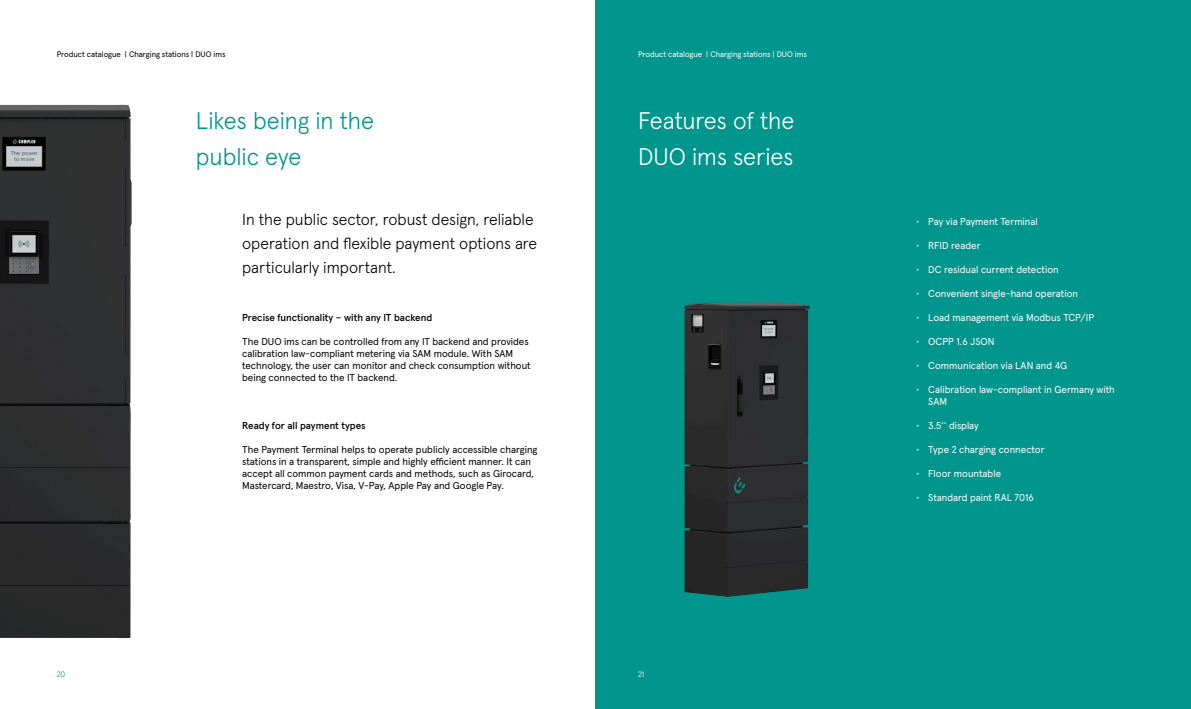
<style>
.page{position:relative;width:1191px;height:709px;background:#fff}
.page>*{position:absolute;margin:0;border:0;box-sizing:border-box;transform-origin:0 0}
.t1{font:300 24px/36px "Apercu Pro";color:#fff}
.t2{font:300 24px/36px "Apercu Pro";color:#00968d}
.t3{font:300 16px/24px "Apercu Pro";color:#000}
.t4{font:10px/12px "Apercu Pro";color:#000}
.t5{font:10px/12px "Apercu Pro";color:#fff}
.t6{font:500 10px "Apercu Pro";color:#000}
.t7{font:8px "Apercu Pro";color:#000}
.t8{font:8px "Apercu Pro";color:#fff}
.t9{font:300 8px "Apercu Pro";color:#00968d}
.t10{font:300 8px "Apercu Pro";color:#fff}
</style>
<div class="page">
<div style="left:595px;top:0;width:596px;height:709px;background:#00968d"></div>
<img style="left:0;top:105px;width:132px;height:533px">
<img style="left:684px;top:302px;width:126px;height:295px">
<p class="t7" style="left:57px;top:48px;width:170px">Product catalogue | Charging stations | DUO ims</p>
<p class="t8" style="left:638px;top:48px;width:170px">Product catalogue | Charging stations | DUO ims</p>
<h1 class="t2" style="left:196px;top:100px;width:180px">Likes being in the public eye</h1>
<h2 class="t3" style="left:242px;top:206px;width:296px">In the public sector, robust design, reliable operation and flexible payment options are particularly important.</h2>
<p class="t6" style="left:242px;top:309px;width:191px">Precise functionality – with any IT backend</p>
<p class="t4" style="left:242px;top:334px;width:290px">The DUO ims can be controlled from any IT backend and provides calibration law-compliant metering via SAM module. With SAM technology, the user can monitor and check consumption without being connected to the IT backend.</p>
<p class="t6" style="left:242px;top:417px;width:125px">Ready for all payment types</p>
<p class="t4" style="left:242px;top:442px;width:297px">The Payment Terminal helps to operate publicly accessible charging stations in a transparent, simple and highly efficient manner. It can accept all common payment cards and methods, such as Girocard, Mastercard, Maestro, Visa, V-Pay, Apple Pay and Google Pay.</p>
<h1 class="t1" style="left:638px;top:100px;width:158px">Features of the<br>DUO ims series</h1>
<p class="t9" style="left:57px;top:667px;width:10px">20</p>
<p class="t10" style="left:638px;top:667px;width:8px">21</p>
<p class="t5" style="left:916px;top:214px;width:123px">• Pay via Payment Terminal</p>
<p class="t5" style="left:916px;top:238px;width:66px">• RFID reader</p>
<p class="t5" style="left:916px;top:262px;width:144px">• DC residual current detection</p>
<p class="t5" style="left:916px;top:286px;width:163px">• Convenient single-hand operation</p>
<p class="t5" style="left:916px;top:310px;width:179px">• Load management via Modbus TCP/IP</p>
<p class="t5" style="left:916px;top:334px;width:80px">• OCPP 1.6 JSON</p>
<p class="t5" style="left:916px;top:358px;width:153px">• Communication via LAN and 4G</p>
<p class="t5" style="left:928px;top:382px;width:188px;text-indent:-12px">• Calibration law-compliant in Germany with<br>SAM</p>
<p class="t5" style="left:916px;top:418px;width:64px">• 3.5‘‘ display</p>
<p class="t5" style="left:916px;top:442px;width:130px">• Type 2 charging connector</p>
<p class="t5" style="left:916px;top:466px;width:86px">• Floor mountable</p>
<p class="t5" style="left:916px;top:490px;width:119px">• Standard paint RAL 7016</p>
</div>
